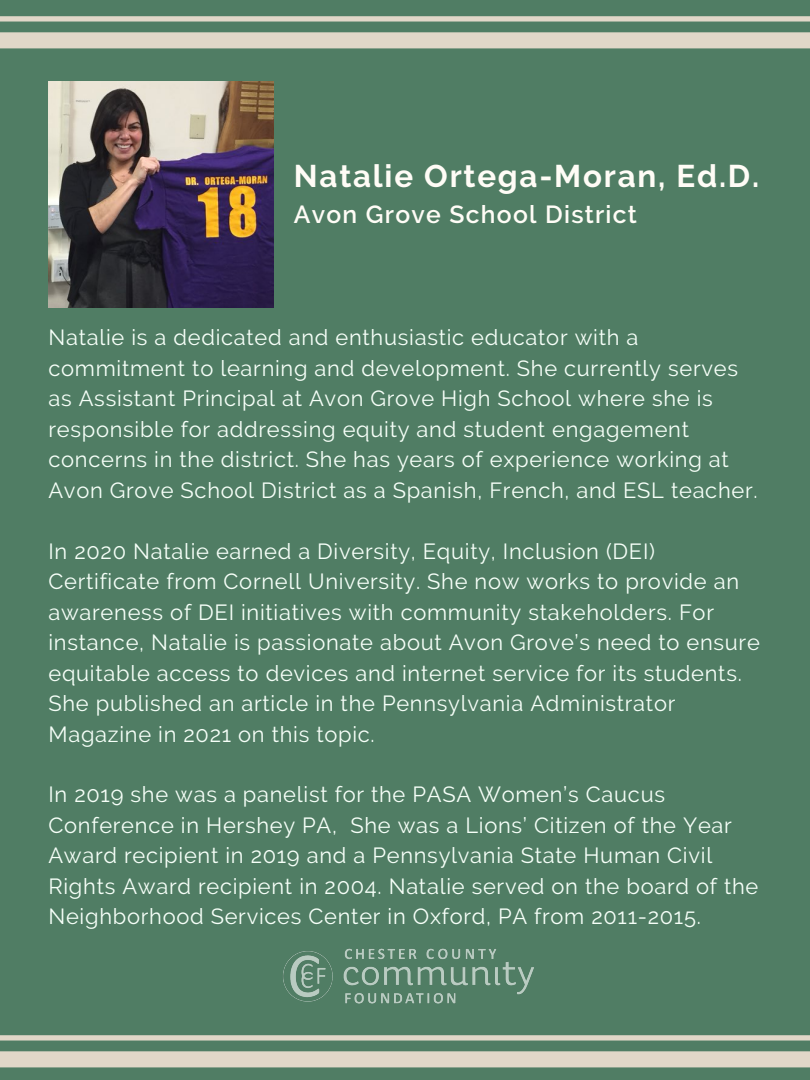
<style>
.page{position:relative;width:810px;height:1080px;background:#507d64}
.page>*{position:absolute;margin:0;border:0;box-sizing:border-box;transform-origin:0 0}
.t1{font:700 31.31px "Raleway";letter-spacing:.055em;color:#fffcf6}
.t2{font:600 24.69px "Raleway";letter-spacing:.05em;color:#fffcf6}
.t3{font:21.88px/30.5px "Raleway";letter-spacing:.035em;color:#f6fff8}
</style>
<div class="page">
<svg style="left:0;top:1035px;width:810px;height:32px"></svg>
<svg style="left:0;top:16px;width:810px;height:32px"></svg>
<img style="left:283px;top:948px;width:251px;height:56px">
<img style="left:48px;top:81px;width:225px;height:227px">
<p class="t1" style="left:294px;top:158px;width:467px">Natalie Ortega-Moran, Ed.D.</p>
<p class="t2" style="left:294px;top:200px;width:345px">Avon Grove School District</p>
<p class="t3" style="left:48px;top:322px;width:711px">Natalie is a dedicated and enthusiastic educator with a commitment to learning and development. She currently serves as Assistant Principal at Avon Grove High School where she is responsible for addressing equity and student engagement concerns in the district. She has years of experience working at Avon Grove School District as a Spanish, French, and ESL teacher.</p>
<p class="t3" style="left:48px;top:536px;width:713px">In 2020 Natalie earned a Diversity, Equity, Inclusion (DEI)<br>Certificate from Cornell University. She now works to provide an awareness of DEI initiatives with community stakeholders. For instance, Natalie is passionate about Avon Grove’s need to ensure equitable access to devices and internet service for its students.<br>She published an article in the Pennsylvania Administrator Magazine in 2021 on this topic.</p>
<p class="t3" style="left:48px;top:779px;width:711px">In 2019 she was a panelist for the PASA Women’s Caucus Conference in Hershey PA, She was a Lions’ Citizen of the Year Award recipient in 2019 and a Pennsylvania State Human Civil Rights Award recipient in 2004. Natalie served on the board of the Neighborhood Services Center in Oxford, PA from 2011-2015.</p>
</div>
